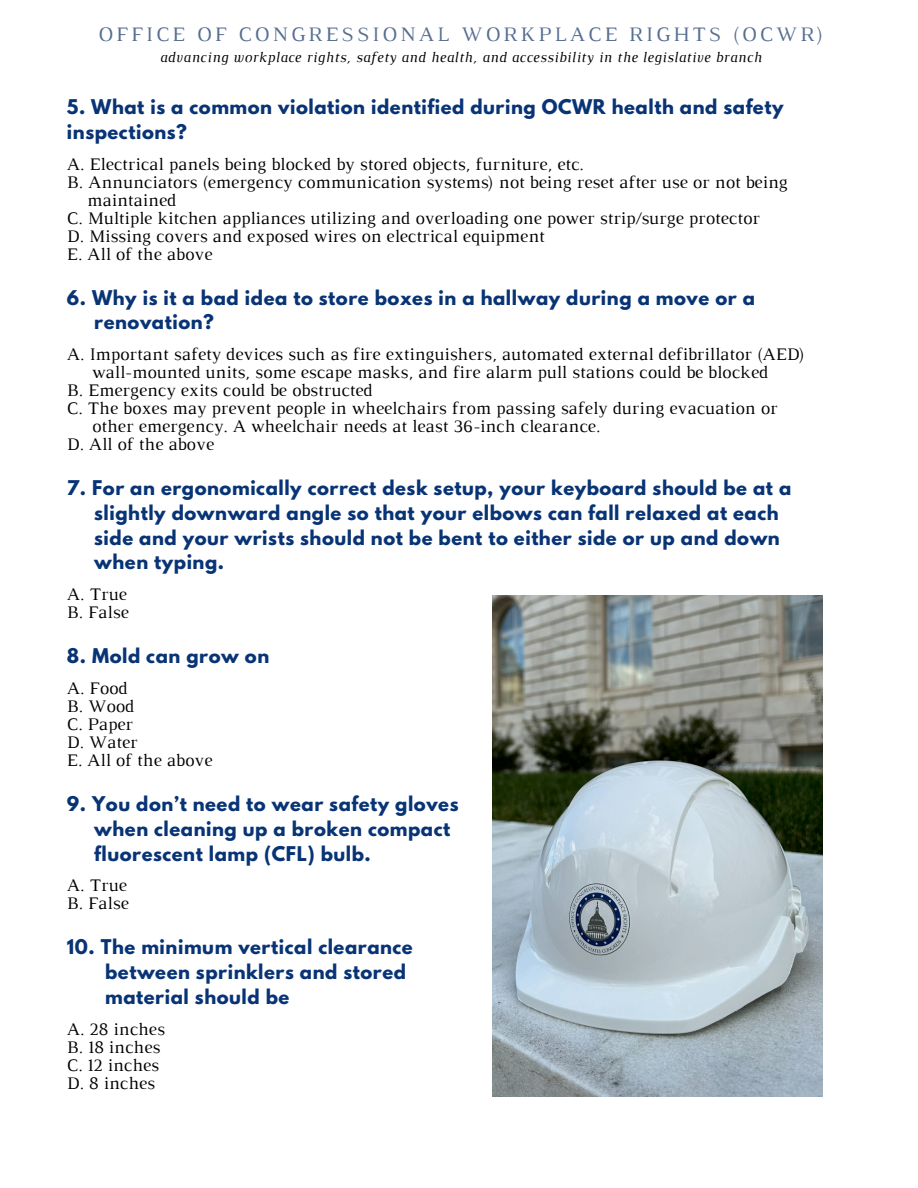
<style>
.page{position:relative;width:918px;height:1188px;background:#fff}
.page>*{position:absolute;margin:0;border:0;box-sizing:border-box;transform-origin:0 0}
.t1{font:21px "Luthier";letter-spacing:.14em;color:#576e91}
.t2{font:18px/18px "Luthier";letter-spacing:.005em;color:#000}
.t3{font:700 18px/24.8px "League Spartan";letter-spacing:.03em;color:#083476}
.t4{font:italic 15px "Luthier";letter-spacing:.03em;color:#000}
</style>
<div class="page">
<img style="left:492px;top:596px;width:331px;height:500px">
<p class="t1" style="left:98px;top:26px;width:727px">OFFICE OF CONGRESSIONAL WORKPLACE RIGHTS (OCWR)</p>
<p class="t4" style="left:160px;top:51px;width:603px">advancing workplace rights, safety and health, and accessibility in the legislative branch</p>
<p class="t3" style="left:67px;top:97px;width:718px">5. What is a common violation identified during OCWR health and safety inspections?</p>
<p class="t2" style="left:67px;top:156px;width:518px">A. Electrical panels being blocked by stored objects, furniture, etc.</p>
<p class="t2" style="left:87px;top:174px;width:702px;text-indent:-20px">B. Annunciators (emergency communication systems) not being reset after use or not being maintained</p>
<p class="t2" style="left:67px;top:210px;width:694px">C. Multiple kitchen appliances utilizing and overloading one power strip/surge protector</p>
<p class="t2" style="left:67px;top:228px;width:479px">D. Missing covers and exposed wires on electrical equipment</p>
<p class="t2" style="left:67px;top:246px;width:147px">E. All of the above</p>
<p class="t3" style="left:94px;top:287px;width:662px;text-indent:-27px">6. Why is it a bad idea to store boxes in a hallway during a move or a renovation?</p>
<p class="t2" style="left:92px;top:347px;width:714px;text-indent:-25px">A. Important safety devices such as fire extinguishers, automated external defibrillator (AED) wall-mounted units, some escape masks, and fire alarm pull stations could be blocked</p>
<p class="t2" style="left:67px;top:383px;width:307px">B. Emergency exits could be obstructed</p>
<p class="t2" style="left:92px;top:401px;width:687px;text-indent:-25px">C. The boxes may prevent people in wheelchairs from passing safely during evacuation or other emergency. A wheelchair needs at least 36-inch clearance.</p>
<p class="t2" style="left:67px;top:437px;width:149px">D. All of the above</p>
<p class="t3" style="left:94px;top:478px;width:699px;text-indent:-27px">7. For an ergonomically correct desk setup, your keyboard should be at a slightly downward angle so that your elbows can fall relaxed at each side and your wrists should not be bent to either side or up and down when typing.</p>
<p class="t2" style="left:67px;top:587px;width:61px">A. True</p>
<p class="t2" style="left:67px;top:605px;width:63px">B. False</p>
<p class="t3" style="left:67px;top:646px;width:204px">8. Mold can grow on</p>
<p class="t2" style="left:67px;top:681px;width:62px">A. Food</p>
<p class="t2" style="left:67px;top:699px;width:69px">B. Wood</p>
<p class="t2" style="left:67px;top:717px;width:68px">C. Paper</p>
<p class="t2" style="left:67px;top:735px;width:72px">D. Water</p>
<p class="t2" style="left:67px;top:753px;width:147px">E. All of the above</p>
<p class="t3" style="left:94px;top:794px;width:366px;text-indent:-27px">9. You don’t need to wear safety gloves when cleaning up a broken compact fluorescent lamp (CFL) bulb.</p>
<p class="t2" style="left:67px;top:878px;width:61px">A. True</p>
<p class="t2" style="left:67px;top:896px;width:63px">B. False</p>
<p class="t3" style="left:105px;top:937px;width:309px;text-indent:-38px">10. The minimum vertical clearance between sprinklers and stored material should be</p>
<p class="t2" style="left:67px;top:1021px;width:99px">A. 28 inches</p>
<p class="t2" style="left:67px;top:1039px;width:95px">B. 18 inches</p>
<p class="t2" style="left:67px;top:1057px;width:94px">C. 12 inches</p>
<p class="t2" style="left:67px;top:1075px;width:90px">D. 8 inches</p>
</div>
